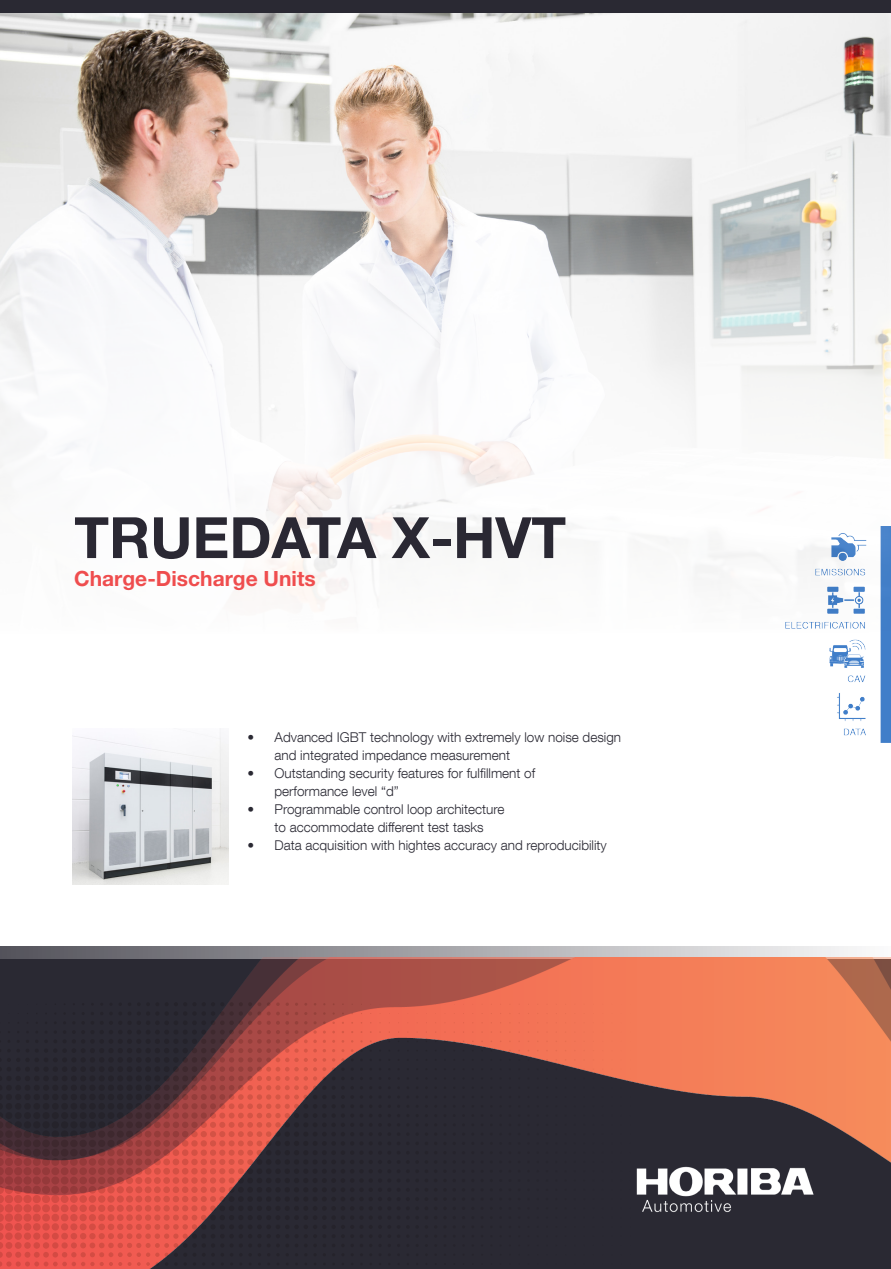
<style>
.page{position:relative;width:891px;height:1269px;background:#fff}
.page>*{position:absolute;margin:0;border:0;box-sizing:border-box;transform-origin:0 0}
.Headline_2_Back{font:700 57px "Helvetica Neue LT Pro";color:#2a2833}
.Sub_Headline_1{font:700 21px "Helvetica Neue LT Pro";color:#ef4d4e}
.t1{font:300 13.5px/18px "Helvetica Neue LT Com";color:#2a2933}
</style>
<div class="page">
<img style="left:829px;top:635px;width:62px;height:107px">
<img style="left:73px;top:732px;width:155px;height:152px">
<svg style="left:0;top:946px;width:857px;height:11px;background:#a3a3a7"></svg>
<img style="left:0;top:957px;width:891px;height:312px">
<svg style="left:0;top:998px;width:630px;height:271px;background:#66383a"></svg>
<img style="left:0;top:13px;width:891px;height:622px">
<div style="left:0;top:0;width:891px;height:13px;background:#2a2933"></div>
<p class="Headline_2_Back" style="left:74px;top:502px;width:493px">TRUEDATA X-HVT</p>
<p class="Sub_Headline_1" style="left:74px;top:566px;width:243px">Charge-Discharge Units</p>
<p class="t1" style="left:275px;top:728px;width:348px;text-indent:-27px">• Advanced IGBT technology with extremely low noise design and integrated impedance measurement</p>
<p class="t1" style="left:275px;top:764px;width:262px;text-indent:-27px">• Outstanding security features for fulfillment of performance level “d”</p>
<p class="t1" style="left:248px;top:800px;width:258px;text-align:center">• Programmable control loop architecture to accommodate different test tasks</p>
<p class="t1" style="left:248px;top:836px;width:361px">• Data acquisition with hightes accuracy and reproducibility</p>
</div>
